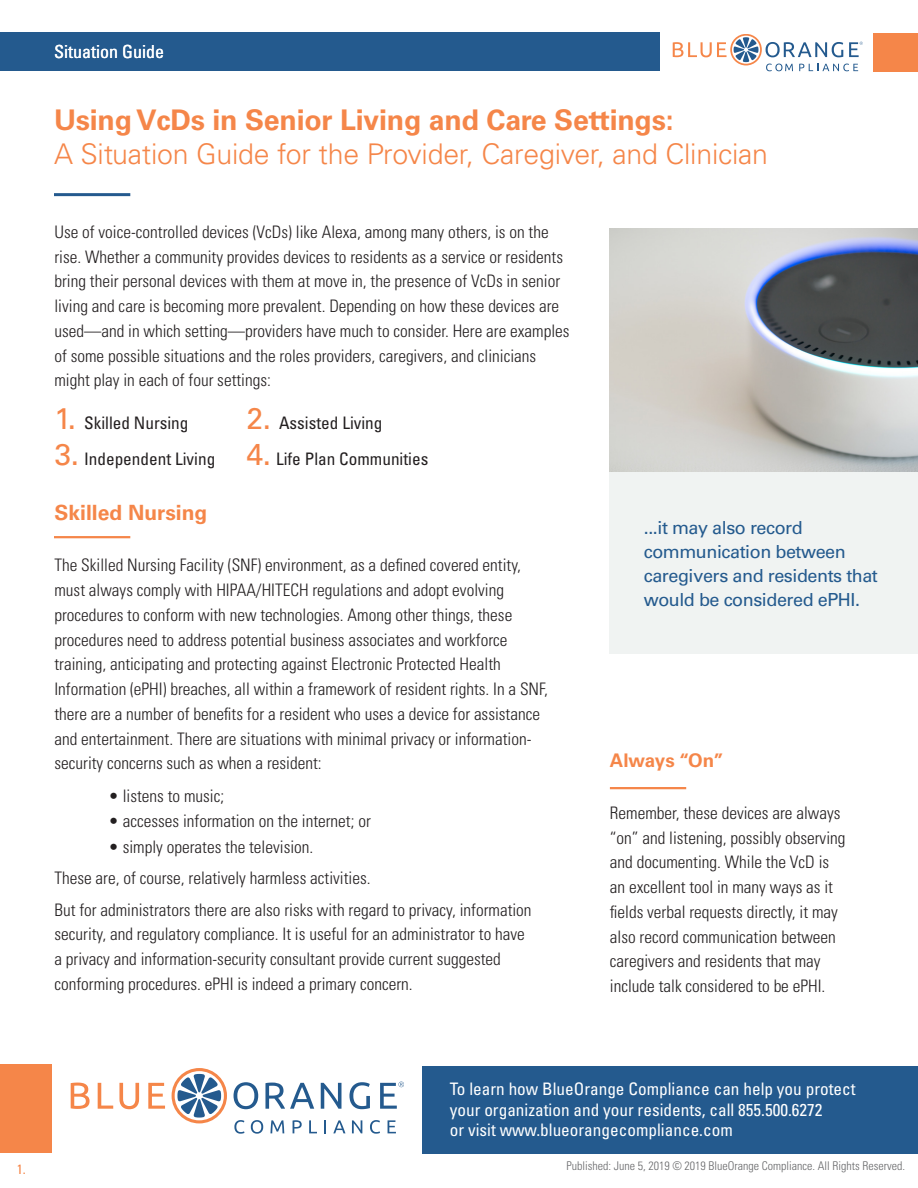
<style>
.page{position:relative;width:918px;height:1188px;background:#fff}
.page>*{position:absolute;margin:0;border:0;box-sizing:border-box;transform-origin:0 0}
.Intro_Header_Light{font:300 28.5px "Univers LT Std";letter-spacing:-.01em;color:#f58649}
.Intro_Header_Bold{font:700 28.5px "Univers LT Std";letter-spacing:-.01em;color:#f58649}
.Orange_Subhead{font:700 21px "Univers LT Std";color:#f58649}
.Orange_Subhead-2{font:700 18.75px "Univers LT Std";color:#f58649}
.Callout_Blue{font:18px/24px "Univers LT Std";letter-spacing:-.025em;color:#245a8e}
.t1{font:condensed 18px "Univers LT Std";color:#fff}
.Content{font:300 condensed 17.25px/24.8px "Univers LT Std";color:#231f20}
.t2{font:condensed 17.25px/20.7px "Univers LT Std";color:#fff}
.t3{font:condensed 17.25px "Univers LT Std";color:#231f20}
.t4{font:condensed 13.5px "Univers LT Std";color:#f58649}
.t5{font:300 condensed 12px "Univers LT Std";color:#666769}
.s1{font-stretch:normal;font-size:30px;color:#f58649}
</style>
<div class="page">
<div style="left:0;top:32px;width:660px;height:39px;background:#245a8e"></div>
<div style="left:873px;top:33px;width:45px;height:39px;background:#f58649"></div>
<svg style="left:172px;top:1068px;width:55px;height:55px"></svg>
<svg style="left:388px;top:1120px;width:8px;height:13px"></svg>
<svg style="left:370px;top:1120px;width:10px;height:14px"></svg>
<svg style="left:352px;top:1120px;width:10px;height:13px"></svg>
<svg style="left:333px;top:1120px;width:12px;height:13px"></svg>
<svg style="left:324px;top:1120px;width:2px;height:13px"></svg>
<svg style="left:309px;top:1120px;width:8px;height:13px"></svg>
<svg style="left:293px;top:1120px;width:9px;height:13px"></svg>
<svg style="left:270px;top:1120px;width:14px;height:13px"></svg>
<svg style="left:251px;top:1120px;width:12px;height:14px"></svg>
<svg style="left:234px;top:1120px;width:10px;height:14px"></svg>
<svg style="left:71px;top:1083px;width:94px;height:26px"></svg>
<svg style="left:234px;top:1082px;width:170px;height:27px"></svg>
<svg style="left:673px;top:34px;width:189px;height:37px"></svg>
<div style="left:422px;top:1066px;width:496px;height:88px;background:#245a8e"></div>
<div style="left:0;top:1064px;width:52px;height:89px;background:#f58649"></div>
<hr style="left:54px;top:193px;width:76px;height:3px;background:#245a8e">
<img style="left:610px;top:229px;width:308px;height:243px">
<div style="left:610px;top:472px;width:308px;height:182px;background:#f0f3f2"></div>
<hr style="left:54px;top:536px;width:76px;height:2px;background:#f58649">
<hr style="left:610px;top:787px;width:76px;height:2px;background:#f58649">
<p class="t1" style="left:54px;top:40px;width:111px">Situation Guide</p>
<p class="Intro_Header_Bold" style="left:54px;top:103px;width:621px">Using VcDs in Senior Living and Care Settings:</p>
<p class="Intro_Header_Light" style="left:54px;top:137px;width:716px">A Situation Guide for the Provider, Caregiver, and Clinician</p>
<p class="Content" style="left:54px;top:219px;width:517px">Use of voice-controlled devices (VcDs) like Alexa, among many others, is on the rise. Whether a community provides devices to residents as a service or residents bring their personal devices with them at move in, the presence of VcDs in senior living and care is becoming more prevalent. Depending on how these devices are used—and in which setting—providers have much to consider. Here are examples of some possible situations and the roles providers, caregivers, and clinicians might play in each of four settings:</p>
<p class="t3" style="left:54px;top:412px;width:136px"><span class="s1">1.</span> Skilled Nursing</p>
<p class="t3" style="left:246px;top:412px;width:138px"><span class="s1">2.</span> Assisted Living</p>
<p class="t3" style="left:54px;top:448px;width:375px"><span class="s1">3.</span> Independent Living <span class="s1">4.</span> Life Plan Communities</p>
<p class="Orange_Subhead" style="left:54px;top:500px;width:154px">Skilled Nursing</p>
<p class="Content" style="left:54px;top:553px;width:495px">The Skilled Nursing Facility (SNF) environment, as a defined covered entity, must always comply with HIPAA/HITECH regulations and adopt evolving procedures to conform with new technologies. Among other things, these procedures need to address potential business associates and workforce training, anticipating and protecting against Electronic Protected Health Information (ePHI) breaches, all within a framework of resident rights. In a SNF, there are a number of benefits for a resident who uses a device for assistance and entertainment. There are situations with minimal privacy or information&shy;security concerns such as when a resident:</p>
<p class="Content" style="left:108px;top:783px;width:117px">• listens to music;</p>
<p class="Content" style="left:108px;top:809px;width:264px">• accesses information on the internet; or</p>
<p class="Content" style="left:108px;top:834px;width:206px">• simply operates the television.</p>
<p class="Content" style="left:54px;top:866px;width:318px">These are, of course, relatively harmless activities.</p>
<p class="Content" style="left:54px;top:897px;width:479px">But for administrators there are also risks with regard to privacy, information security, and regulatory compliance. It is useful for an administrator to have a privacy and information-security consultant provide current suggested conforming procedures. ePHI is indeed a primary concern.</p>
<p class="Callout_Blue" style="left:644px;top:515px;width:236px">...it may also record communication between caregivers and residents that would be considered ePHI.</p>
<p class="Orange_Subhead-2" style="left:610px;top:750px;width:116px">Always “On”</p>
<p class="Content" style="left:610px;top:800px;width:237px">Remember, these devices are always “on” and listening, possibly observing and documenting. While the VcD is an excellent tool in many ways as it fields verbal requests directly, it may also record communication between caregivers and residents that may include talk considered to be ePHI.</p>
<p class="t4" style="left:17px;top:1160px;width:10px">1.</p>
<p class="t2" style="left:450px;top:1078px;width:407px">To learn how BlueOrange Compliance can help you protect your organization and your residents, call 855.500.6272<br>or visit www.blueorangecompliance.com</p>
<p class="t5" style="left:566px;top:1159px;width:340px">Published: June 5, 2019 © 2019 BlueOrange Compliance. All Rights Reserved.</p>
</div>
